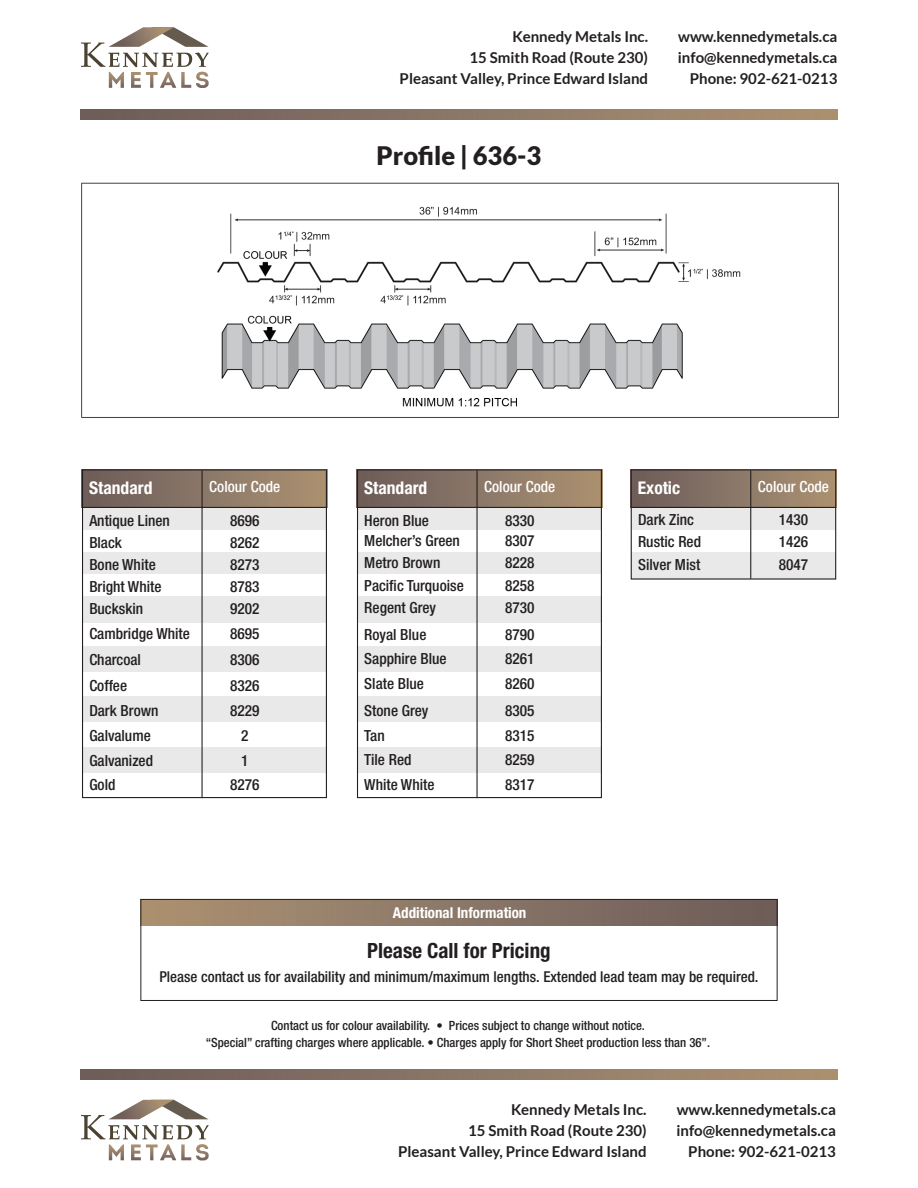
<style>
.page{position:relative;width:918px;height:1188px;background:#fff}
.page>*{position:absolute;margin:0;border:0;box-sizing:border-box;transform-origin:0 0}
.t1{font:900 25.5px "Lato";color:#231f20}
.t2{font:700 condensed 21px "Helvetica Neue";color:#231f20}
.t3{font:700 condensed 17.55px "Helvetica Neue";color:#fff}
.t4{font:500 condensed 15.3px "Helvetica Neue";color:#231f20}
.t5{font:500 condensed 15.3px "Helvetica Neue";color:#fff}
.t6{font:700 15px "Lato";color:#231f20}
.t7{font:500 condensed 15px "Helvetica Neue";color:#231f20}
.t8{font:700 condensed 15px "Helvetica Neue";color:#fff}
.t9{font:500 condensed 12.75px "Helvetica Neue";color:#231f20}
</style>
<div class="page">
<svg style="left:81px;top:27px;width:128px;height:61px"></svg>
<svg style="left:81px;top:109px;width:756px;height:10px;background:#8b7666"></svg>
<svg style="left:81px;top:1069px;width:756px;height:10px;background:#8b7666"></svg>
<div style="left:140px;top:899px;width:638px;height:27px;background:linear-gradient(to right,#ac9273,#6b5b5a)"></div>
<div style="left:140px;top:899px;width:638px;height:102px;border:1px solid #231f20"></div>
<svg style="left:81px;top:1100px;width:128px;height:60px"></svg>
<img style="left:81px;top:182px;width:758px;height:236px">
<div style="left:82px;top:596px;width:245px;height:26px;background:#e9e9e9"></div>
<div style="left:82px;top:552px;width:245px;height:22px;background:#e9e9e9"></div>
<div style="left:82px;top:508px;width:245px;height:22px;background:#e9e9e9"></div>
<div style="left:82px;top:470px;width:245px;height:37px;background:linear-gradient(to right,#6b5b5a,#ab9273)"></div>
<div style="left:82px;top:469px;width:245px;height:329px;border:1px solid #231f20"></div>
<hr style="left:82px;top:507px;width:245px;height:1px;background:#231f20">
<hr style="left:202px;top:470px;width:1px;height:328px;background:#231f20">
<div style="left:82px;top:646px;width:245px;height:26px;background:#e9e9e9"></div>
<div style="left:82px;top:696px;width:245px;height:26px;background:#e9e9e9"></div>
<div style="left:82px;top:747px;width:245px;height:26px;background:#e9e9e9"></div>
<div style="left:357px;top:596px;width:245px;height:26px;background:#e9e9e9"></div>
<div style="left:357px;top:552px;width:245px;height:22px;background:#e9e9e9"></div>
<div style="left:357px;top:508px;width:245px;height:22px;background:#e9e9e9"></div>
<div style="left:357px;top:470px;width:245px;height:37px;background:linear-gradient(to right,#6b5b5a,#ab9273)"></div>
<div style="left:357px;top:469px;width:245px;height:329px;border:1px solid #231f20"></div>
<hr style="left:357px;top:507px;width:244px;height:1px;background:#231f20">
<hr style="left:476px;top:470px;width:2px;height:328px;background:#231f20">
<div style="left:357px;top:646px;width:245px;height:26px;background:#e9e9e9"></div>
<div style="left:357px;top:696px;width:245px;height:26px;background:#e9e9e9"></div>
<div style="left:357px;top:747px;width:245px;height:26px;background:#e9e9e9"></div>
<div style="left:631px;top:552px;width:205px;height:28px;background:#e9e9e9"></div>
<div style="left:631px;top:508px;width:205px;height:22px;background:#e9e9e9"></div>
<div style="left:631px;top:470px;width:205px;height:37px;background:linear-gradient(to right,#6b5b5a,#ab9272)"></div>
<div style="left:631px;top:469px;width:205px;height:111px;border:1px solid #231f20"></div>
<hr style="left:631px;top:507px;width:205px;height:1px;background:#231f20">
<hr style="left:750px;top:470px;width:1px;height:109px;background:#231f20">
<p class="t6" style="left:513px;top:28px;width:137px">Kennedy Metals Inc.</p>
<p class="t6" style="left:470px;top:49px;width:180px">15 Smith Road (Route 230)</p>
<p class="t6" style="left:400px;top:70px;width:250px">Pleasant Valley, Prince Edward Island</p>
<p class="t1" style="left:377px;top:141px;width:166px">Profile | 636-3</p>
<p class="t6" style="left:678px;top:28px;width:161px">www.kennedymetals.ca</p>
<p class="t6" style="left:678px;top:49px;width:161px">info@kennedymetals.ca</p>
<p class="t6" style="left:690px;top:70px;width:149px">Phone: 902-621-0213</p>
<p class="t3" style="left:89px;top:477px;width:65px">Standard</p>
<p class="t5" style="left:209px;top:478px;width:73px">Colour Code</p>
<p class="t4" style="left:89px;top:511px;width:82px">Antique Linen</p>
<p class="t4" style="left:89px;top:533px;width:34px">Black</p>
<p class="t4" style="left:89px;top:555px;width:68px">Bone White</p>
<p class="t4" style="left:230px;top:511px;width:31px">8696</p>
<p class="t4" style="left:230px;top:533px;width:31px">8262</p>
<p class="t4" style="left:230px;top:555px;width:31px">8273</p>
<p class="t4" style="left:89px;top:578px;width:74px">Bright White</p>
<p class="t4" style="left:89px;top:599px;width:55px">Buckskin</p>
<p class="t4" style="left:230px;top:578px;width:31px">8783</p>
<p class="t4" style="left:230px;top:599px;width:31px">9202</p>
<p class="t4" style="left:89px;top:624px;width:102px">Cambridge White</p>
<p class="t4" style="left:230px;top:624px;width:31px">8695</p>
<p class="t4" style="left:89px;top:651px;width:53px">Charcoal</p>
<p class="t4" style="left:230px;top:651px;width:31px">8306</p>
<p class="t4" style="left:89px;top:676px;width:39px">Coffee</p>
<p class="t4" style="left:230px;top:676px;width:31px">8326</p>
<p class="t4" style="left:89px;top:702px;width:71px">Dark Brown</p>
<p class="t4" style="left:230px;top:702px;width:31px">8229</p>
<p class="t4" style="left:89px;top:726px;width:63px">Galvalume</p>
<p class="t4" style="left:241px;top:726px;width:9px">2</p>
<p class="t4" style="left:89px;top:752px;width:65px">Galvanized</p>
<p class="t4" style="left:241px;top:752px;width:9px">1</p>
<p class="t4" style="left:89px;top:775px;width:28px">Gold</p>
<p class="t4" style="left:230px;top:775px;width:31px">8276</p>
<p class="t3" style="left:364px;top:477px;width:65px">Standard</p>
<p class="t5" style="left:484px;top:478px;width:73px">Colour Code</p>
<p class="t4" style="left:364px;top:511px;width:66px">Heron Blue</p>
<p class="t4" style="left:505px;top:511px;width:31px">8330</p>
<p class="t4" style="left:364px;top:532px;width:97px">Melcher’s Green</p>
<p class="t4" style="left:505px;top:532px;width:31px">8307</p>
<p class="t4" style="left:364px;top:554px;width:78px">Metro Brown</p>
<p class="t4" style="left:505px;top:554px;width:31px">8228</p>
<p class="t4" style="left:364px;top:599px;width:73px">Regent Grey</p>
<p class="t4" style="left:505px;top:599px;width:31px">8730</p>
<p class="t4" style="left:364px;top:625px;width:64px">Royal Blue</p>
<p class="t4" style="left:505px;top:625px;width:31px">8790</p>
<p class="t4" style="left:364px;top:675px;width:61px">Slate Blue</p>
<p class="t4" style="left:505px;top:675px;width:31px">8260</p>
<p class="t4" style="left:364px;top:701px;width:66px">Stone Grey</p>
<p class="t4" style="left:505px;top:701px;width:31px">8305</p>
<p class="t4" style="left:364px;top:726px;width:22px">Tan</p>
<p class="t4" style="left:505px;top:726px;width:31px">8315</p>
<p class="t4" style="left:364px;top:776px;width:72px">White White</p>
<p class="t4" style="left:505px;top:776px;width:31px">8317</p>
<p class="t4" style="left:364px;top:576px;width:101px">Pacific Turquoise</p>
<p class="t4" style="left:505px;top:576px;width:31px">8258</p>
<p class="t4" style="left:364px;top:649px;width:84px">Sapphire Blue</p>
<p class="t4" style="left:505px;top:649px;width:31px">8261</p>
<p class="t4" style="left:364px;top:750px;width:49px">Tile Red</p>
<p class="t4" style="left:505px;top:750px;width:31px">8259</p>
<p class="t3" style="left:638px;top:477px;width:44px">Exotic</p>
<p class="t5" style="left:758px;top:478px;width:73px">Colour Code</p>
<p class="t4" style="left:638px;top:511px;width:57px">Dark Zinc</p>
<p class="t4" style="left:638px;top:532px;width:65px">Rustic Red</p>
<p class="t4" style="left:779px;top:511px;width:31px">1430</p>
<p class="t4" style="left:779px;top:532px;width:31px">1426</p>
<p class="t4" style="left:638px;top:555px;width:64px">Silver Mist</p>
<p class="t4" style="left:779px;top:555px;width:31px">8047</p>
<p class="t8" style="left:393px;top:904px;width:135px">Additional Information</p>
<p class="t2" style="left:367px;top:938px;width:185px">Please Call for Pricing</p>
<p class="t7" style="left:159px;top:968px;width:601px">Please contact us for availability and minimum/maximum lengths. Extended lead team may be required.</p>
<p class="t9" style="left:271px;top:1018px;width:375px">Contact us for colour availability. • Prices subject to change without notice.</p>
<p class="t9" style="left:206px;top:1035px;width:506px">“Special” crafting charges where applicable. • Charges apply for Short Sheet production less than 36”.</p>
<p class="t6" style="left:511px;top:1101px;width:137px">Kennedy Metals Inc.</p>
<p class="t6" style="left:468px;top:1122px;width:180px">15 Smith Road (Route 230)</p>
<p class="t6" style="left:398px;top:1143px;width:250px">Pleasant Valley, Prince Edward Island</p>
<p class="t6" style="left:677px;top:1101px;width:161px">www.kennedymetals.ca</p>
<p class="t6" style="left:676px;top:1122px;width:161px">info@kennedymetals.ca</p>
<p class="t6" style="left:688px;top:1143px;width:149px">Phone: 902-621-0213</p>
</div>
